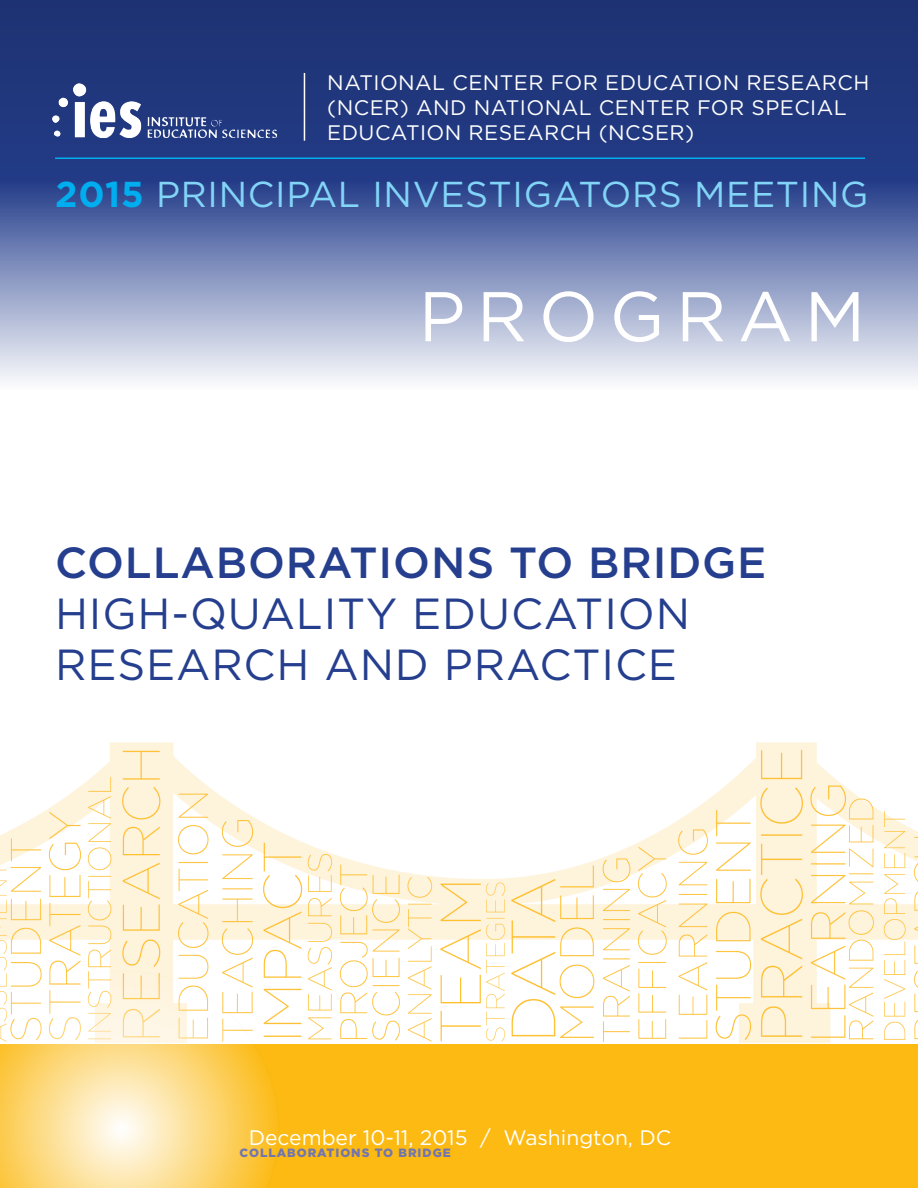
<style>
.page{position:relative;width:918px;height:1188px;background:#fff}
.page>*{position:absolute;margin:0;border:0;box-sizing:border-box;transform-origin:0 0}
.t1{font:70.2px "Gotham";letter-spacing:.16em;color:#fff}
.t2{font:43.5px/51px "Gotham";letter-spacing:.02em;color:#253f8e}
.t3{font:500 43.5px "Gotham";letter-spacing:.02em;color:#253f8e}
.t4{font:36px "Gotham";letter-spacing:.02em;color:#82d5f7}
.t5{font:21px/25.2px "Gotham";letter-spacing:.02em;color:#fff}
.t6{font:21px "Gotham";color:#fff}
.t7{font:900 12px "Gotham";letter-spacing:.08em;color:#7276af}
.s1{font-weight:700;color:#00aeef}
</style>
<div class="page">
<svg style="left:0;top:295px;width:918px;height:86px;background:#c7cee2"></svg>
<svg style="left:0;top:0;width:918px;height:295px;background:#394f8f"></svg>
<hr style="left:304px;top:73px;width:1px;height:68px;background:#fff">
<hr style="left:55px;top:158px;width:810px;height:1px;background:#00aeef">
<img style="left:52px;top:83px;width:170px;height:55px">
<div style="left:0;top:1043px;width:918px;height:145px;background:#fcba13"></div>
<img style="left:0;top:742px;width:918px;height:301px">
<svg style="left:0;top:970px;width:280px;height:218px"></svg>
<p class="t5" style="left:327px;top:69px;width:544px">NATIONAL CENTER FOR EDUCATION RESEARCH (NCER) AND NATIONAL CENTER FOR SPECIAL<br>EDUCATION RESEARCH (NCSER)</p>
<h1 class="t4" style="left:55px;top:171px;width:815px"><span class="s1">2015</span> PRINCIPAL INVESTIGATORS MEETING</h1>
<p class="t1" style="left:419px;top:272px;width:448px">PROGRAM</p>
<p class="t3" style="left:55px;top:534px;width:713px">COLLABORATIONS TO BRIDGE</p>
<h1 class="t2" style="left:55px;top:587px;width:637px">HIGH-QUALITY EDUCATION<br>RESEARCH AND PRACTICE</h1>
<p class="t6" style="left:249px;top:1124px;width:424px">December 10-11, 2015 / Washington, DC</p>
<p class="t7" style="left:240px;top:1144px;width:213px">COLLABORATIONS TO BRIDGE</p>
</div>
